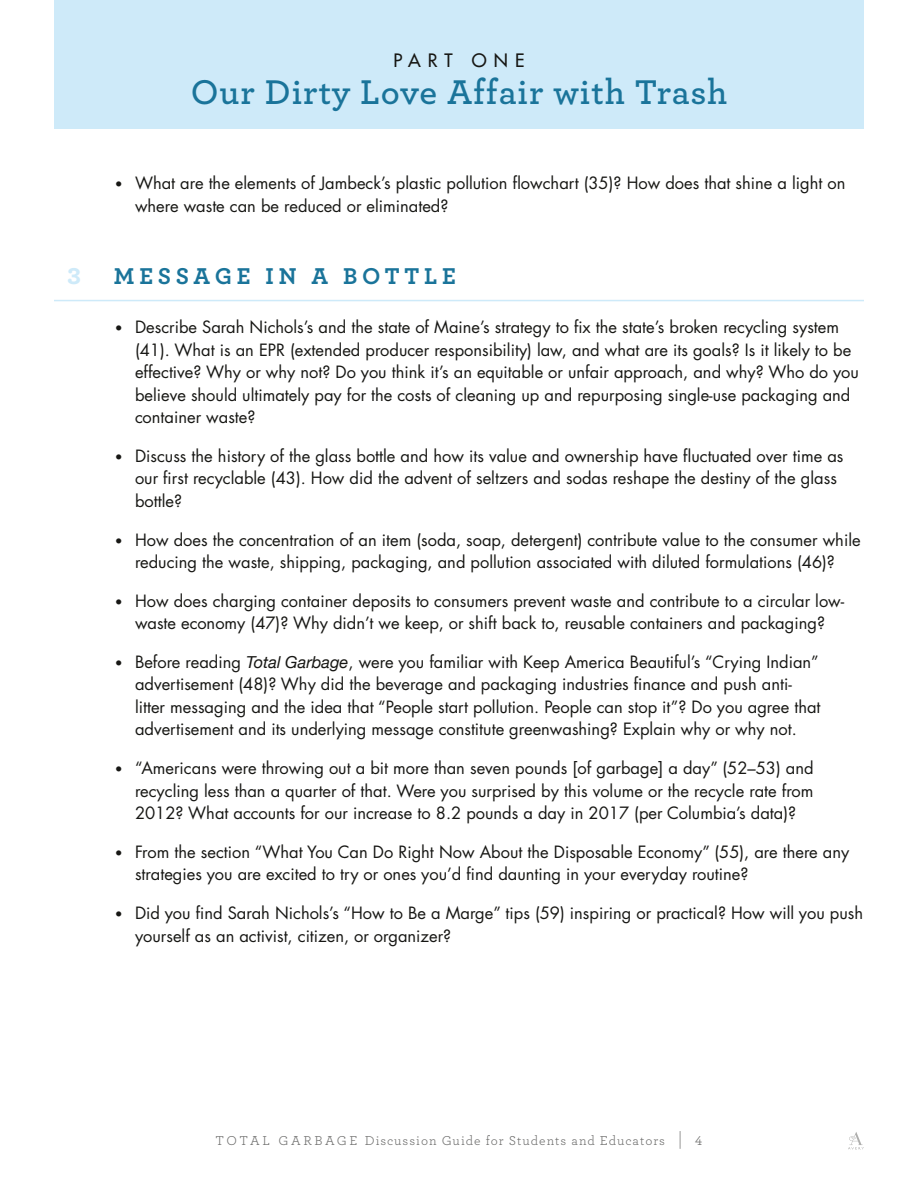
<style>
.page{position:relative;width:918px;height:1188px;background:#fff}
.page>*{position:absolute;margin:0;border:0;box-sizing:border-box;transform-origin:0 0}
.Paragraph_Style_1{font:600 36px "Archer";letter-spacing:.025em;color:#1a749a}
._1{font:700 24px "Archer";letter-spacing:.2em;color:#1a749a}
._1-2{font:900 24px "Archer";color:#ceeaf9}
.Body{font:500 18px "Futura LT Pro";letter-spacing:.4em;color:#171714}
.t1{font:16.5px/22.5px "Futura LT Pro";color:#171714}
.t2{font:13.5px "Archer";letter-spacing:.075em;color:#6e6e6d}
.s1{font-size:13.5px}
.s2{font-family:"Helvetica Neue";font-style:italic}
.s3{font-size:19.05px}
</style>
<div class="page">
<svg style="left:848px;top:1132px;width:16px;height:17px"></svg>
<hr style="left:54px;top:300px;width:810px;height:1px;background:#ceeaf9">
<div style="left:54px;top:0;width:810px;height:128px;background:#ceeaf9"></div>
<p class="Body" style="left:393px;top:47px;width:133px">PART ONE</p>
<p class="Paragraph_Style_1" style="left:191px;top:66px;width:538px">Our Dirty Love Affair with Trash</p>
<p class="t1" style="left:135px;top:172px;width:712px;text-indent:-20px"><span class="s1">•</span> What are the elements of Jambeck’s plastic pollution flowchart (35)? How does that shine a light on where waste can be reduced or eliminated?</p>
<p class="_1-2" style="left:68px;top:257px;width:15px">3</p>
<p class="_1" style="left:114px;top:257px;width:343px">MESSAGE IN A BOTTLE</p>
<p class="t1" style="left:135px;top:316px;width:725px;text-indent:-20px"><span class="s1">•</span> Describe Sarah Nichols’s and the state of Maine’s strategy to fix the state’s broken recycling system (41). What is an EPR (extended producer responsibility) law, and what are its goals? Is it likely to be effective? Why or why not? Do you think it’s an equitable or unfair approach, and why? Who do you believe should ultimately pay for the costs of cleaning up and repurposing single-use packaging and container waste?</p>
<p class="t1" style="left:135px;top:444px;width:710px;text-indent:-20px"><span class="s1">•</span> Discuss the history of the glass bottle and how its value and ownership have fluctuated over time as our first recyclable (43). How did the advent of seltzers and sodas reshape the destiny of the glass bottle?</p>
<p class="t1" style="left:115px;top:528px;width:747px;text-align:center"><span class="s1">•</span> How does the concentration of an item (soda, soap, detergent) contribute value to the consumer while reducing the waste, shipping, packaging, and pollution associated with diluted formulations (46)?</p>
<p class="t1" style="left:115px;top:589px;width:731px;text-align:center"><span class="s1">•</span> How does charging container deposits to consumers prevent waste and contribute to a circular low&shy;waste economy (47)? Why didn’t we keep, or shift back to, reusable containers and packaging?</p>
<p class="t1" style="left:135px;top:650px;width:687px;text-indent:-20px"><span class="s1">•</span> Before reading <span class="s2">Total Garbage</span>, were you familiar with Keep America Beautiful’s “Crying Indian” advertisement (48)? Why did the beverage and packaging industries finance and push anti&shy;litter messaging and the idea that “People start pollution. People can stop it”? Do you agree that advertisement and its underlying message constitute greenwashing? Explain why or why not.</p>
<p class="t1" style="left:135px;top:757px;width:680px;text-align:justify;text-indent:-20px"><span class="s1">•</span> “Americans were throwing out a bit more than seven pounds [of garbage] a day” (52–53) and recycling less than a quarter of that. Were you surprised by this volume or the recycle rate from 2012? What accounts for our increase to 8.2 pounds a day in 2017 (per Columbia’s data)?</p>
<p class="t1" style="left:135px;top:840px;width:716px;text-indent:-20px"><span class="s1">•</span> From the section “What You Can Do Right Now About the Disposable Economy” (55), are there any strategies you are excited to try or ones you’d find daunting in your everyday routine?</p>
<p class="t1" style="left:135px;top:902px;width:730px;text-indent:-20px"><span class="s1">•</span> Did you find Sarah Nichols’s “How to Be a Marge” tips (59) inspiring or practical? How will you push yourself as an activist, citizen, or organizer?</p>
<p class="t2" style="left:215px;top:1131px;width:489px">TOTA L G A R BAG E Discussion Guide for Students and Educators <span class="s3">|</span> 4</p>
</div>
